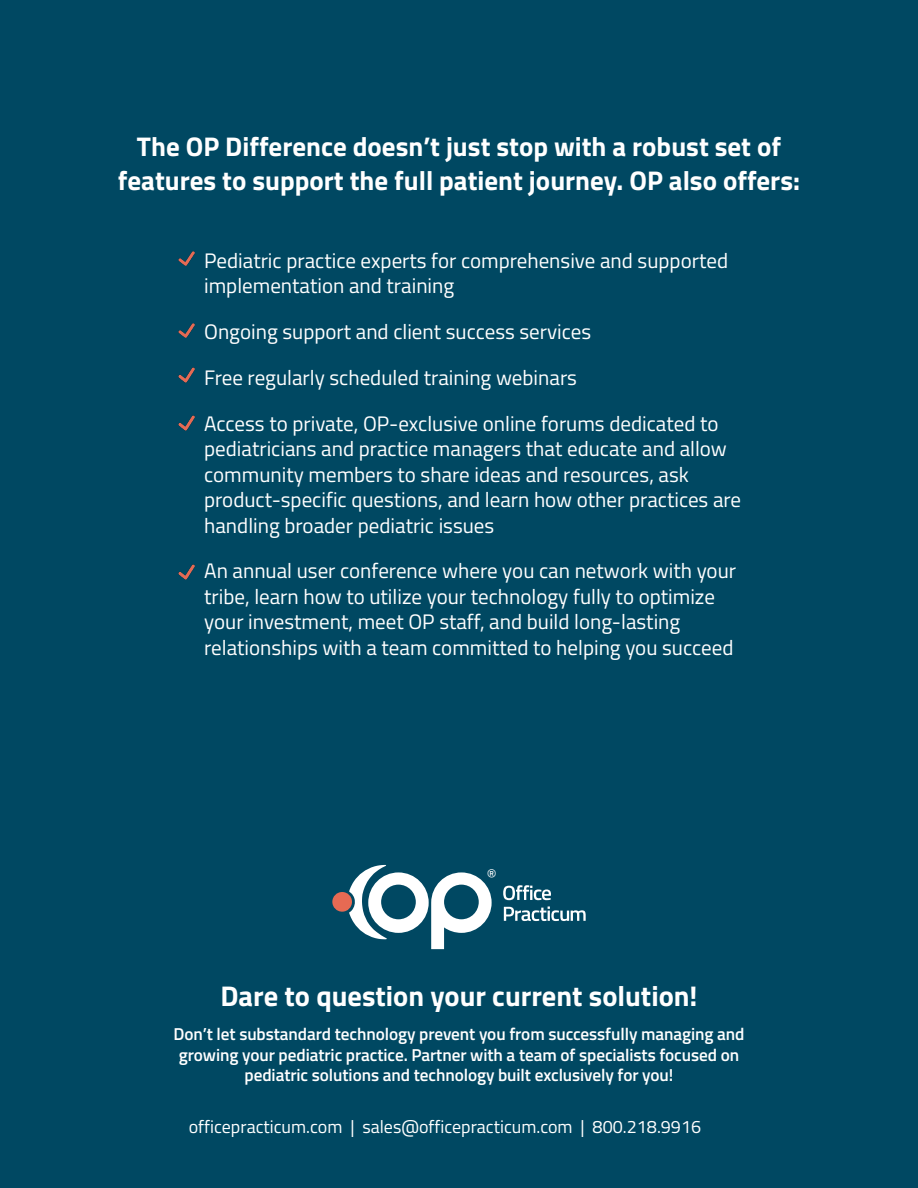
<style>
.page{position:relative;width:918px;height:1188px;background:#004862}
.page>*{position:absolute;margin:0;border:0;box-sizing:border-box;transform-origin:0 0}
.t1{font:700 28.5px "Titillium Web";color:#fff}
.t2{font:700 27px/34.5px "Titillium Web";color:#fff;text-align:center}
.t3{font:21px/25.5px "Titillium Web";color:#fff}
.t4{font:18px "Titillium Web";color:#fff}
.t5{font:600 17.25px/20.7px "Titillium Web";letter-spacing:-.005em;color:#fff;text-align:center}
.t6{font:15.3px "Titillium Web";color:#fff}
</style>
<div class="page">
<svg style="left:503px;top:885px;width:48px;height:15px"></svg>
<svg style="left:504px;top:906px;width:82px;height:15px"></svg>
<div style="left:332px;top:892px;width:20px;height:20px;background:#e66a53;border-radius:50%"></div>
<svg style="left:349px;top:865px;width:143px;height:84px"></svg>
<img style="left:178px;top:251px;width:17px;height:15px">
<img style="left:178px;top:323px;width:17px;height:15px">
<img style="left:178px;top:367px;width:17px;height:16px">
<img style="left:178px;top:415px;width:17px;height:16px">
<img style="left:178px;top:564px;width:17px;height:16px">
<p class="t2" style="left:118px;top:128px;width:684px">The OP Difference doesn’t just stop with a robust set of features to support the full patient journey. OP also offers:</p>
<p class="t3" style="left:204px;top:247px;width:525px">Pediatric practice experts for comprehensive and supported implementation and training</p>
<p class="t3" style="left:204px;top:318px;width:389px">Ongoing support and client success services</p>
<p class="t3" style="left:204px;top:364px;width:374px">Free regularly scheduled training webinars</p>
<p class="t3" style="left:204px;top:410px;width:539px">Access to private, OP-exclusive online forums dedicated to pediatricians and practice managers that educate and allow community members to share ideas and resources, ask product-specific questions, and learn how other practices are handling broader pediatric issues</p>
<p class="t3" style="left:204px;top:557px;width:533px">An annual user conference where you can network with your tribe, learn how to utilize your technology fully to optimize your investment, meet OP staff, and build long-lasting relationships with a team committed to helping you succeed</p>
<p class="t6" style="left:487px;top:863px;width:11px">®</p>
<p class="t1" style="left:220px;top:974px;width:479px">Dare to question your current solution!</p>
<p class="t5" style="left:173px;top:1023px;width:573px">Don’t let substandard technology prevent you from successfully managing and growing your pediatric practice. Partner with a team of specialists focused on pediatric solutions and technology built exclusively for you!</p>
<p class="t4" style="left:189px;top:1114px;width:514px">officepracticum.com | sales@officepracticum.com | 800.218.9916</p>
</div>
